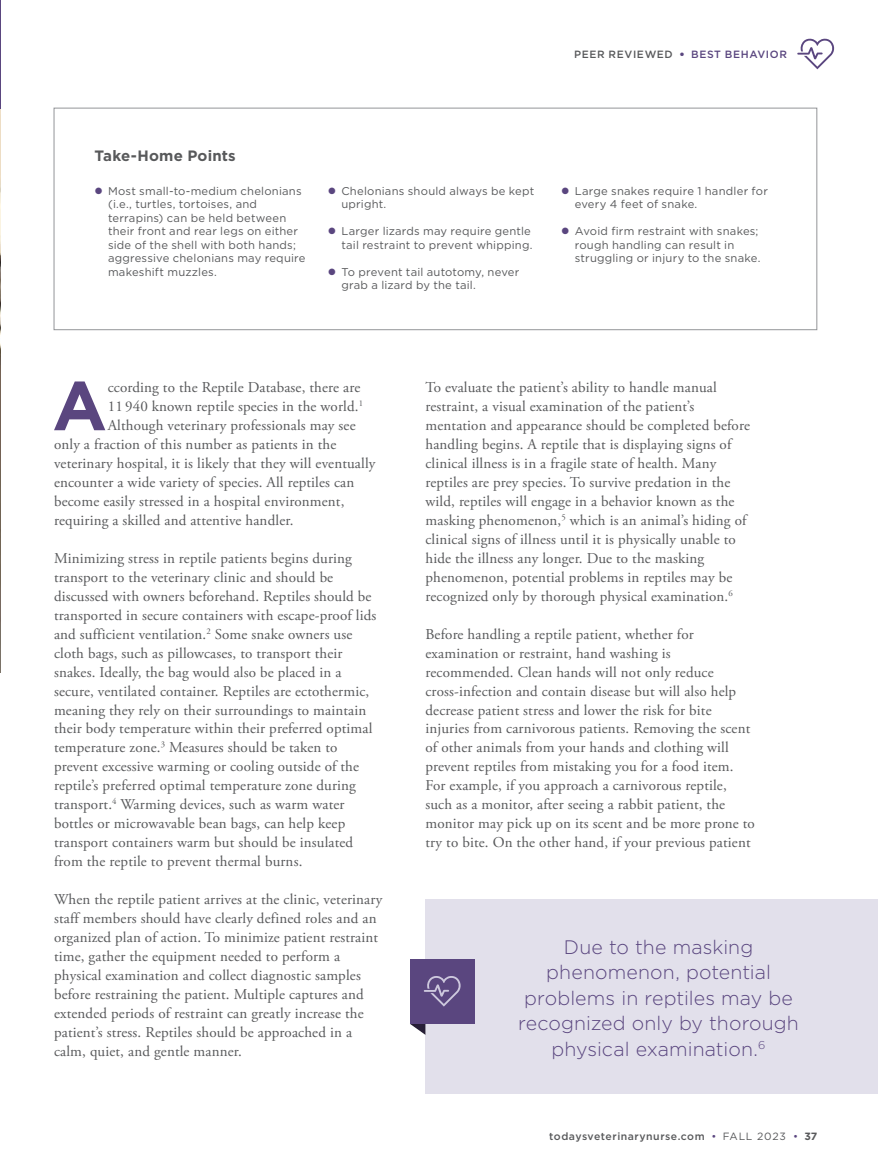
<style>
.page{position:relative;width:878px;height:1175px;background:#fff}
.page>*{position:absolute;margin:0;border:0;box-sizing:border-box;transform-origin:0 0}
.t1{font:700 69.15px "Gotham";color:#5a467f}
.t2{font:300 19.5px/25.5px "Gotham";letter-spacing:.005em;color:#5a467f;text-align:center}
.t3{font:15px/18.9px "Adobe Garamond Pro";letter-spacing:.01em;color:#58595b}
.t4{font:700 15px "Gotham";letter-spacing:.01em;color:#58595b}
.t5{font:11.25px/13.5px "Gotham";letter-spacing:.02em;color:#58595b}
.t6{font:500 10.5px "Gotham";letter-spacing:.05em;color:#58595b}
.s1{font-weight:900;color:#5a467f}
.s2{color:#5a467f}
.s3{font-weight:400;color:#5a467f}
.s4{font-weight:400}
.s5{font-weight:700}
</style>
<div class="page">
<svg style="left:797px;top:38px;width:38px;height:31px"></svg>
<img style="left:0;top:108px;width:1px;height:564px">
<hr style="left:0;top:0;width:1px;height:108px;background:#5a467f">
<div style="left:54px;top:108px;width:763px;height:222px;border:1px solid #939598"></div>
<div style="left:425px;top:899px;width:453px;height:195px;background:#e2e0eb"></div>
<svg style="left:410px;top:1023px;width:18px;height:12px"></svg>
<div style="left:410px;top:958px;width:64px;height:65px;background:#5a467f"></div>
<svg style="left:424px;top:976px;width:37px;height:30px"></svg>
<p class="t4" style="left:94px;top:149px;width:143px">Take-Home Points</p>
<p class="t5" style="left:108px;top:184px;width:199px">Most small-to-medium chelonians (i.e., turtles, tortoises, and terrapins) can be held between their front and rear legs on either side of the shell with both hands; aggressive chelonians may require makeshift muzzles.</p>
<p class="t5" style="left:341px;top:184px;width:194px">Chelonians should always be kept upright.</p>
<p class="t5" style="left:341px;top:225px;width:193px">Larger lizards may require gentle tail restraint to prevent whipping.</p>
<p class="t5" style="left:341px;top:265px;width:179px">To prevent tail autotomy, never grab a lizard by the tail.</p>
<p class="t6" style="left:574px;top:50px;width:214px">PEER REVIEWED <span class="s1">•</span> <span class="s2">BEST BEHAVIOR</span></p>
<p class="t5" style="left:574px;top:184px;width:194px">Large snakes require 1 handler for every 4 feet of snake.</p>
<p class="t5" style="left:574px;top:225px;width:187px">Avoid firm restraint with snakes; rough handling can result in struggling or injury to the snake.</p>
<h1 class="t1" style="left:52px;top:375px;width:56px">A</h1>
<p class="t3" style="left:108px;top:379px;width:254px">ccording to the Reptile Database, there are</p>
<p class="t3" style="left:108px;top:398px;width:257px">11 940 known reptile species in the world.<sup>1</sup></p>
<p class="t3" style="left:108px;top:417px;width:249px">Although veterinary professionals may see</p>
<p class="t3" style="left:54px;top:436px;width:284px">only a fraction of this number as patients in the</p>
<p class="t3" style="left:54px;top:455px;width:323px">veterinary hospital, it is likely that they will eventually</p>
<p class="t3" style="left:54px;top:474px;width:302px">encounter a wide variety of species. All reptiles can</p>
<p class="t3" style="left:54px;top:493px;width:292px">become easily stressed in a hospital environment,</p>
<p class="t3" style="left:54px;top:512px;width:241px">requiring a skilled and attentive handler.</p>
<p class="t3" style="left:54px;top:550px;width:324px">Minimizing stress in reptile patients begins during transport to the veterinary clinic and should be discussed with owners beforehand. Reptiles should be transported in secure containers with escape-proof lids and sufficient ventilation.<sup>2</sup> Some snake owners use cloth bags, such as pillowcases, to transport their snakes. Ideally, the bag would also be placed in a secure, ventilated container. Reptiles are ectothermic, meaning they rely on their surroundings to maintain their body temperature within their preferred optimal temperature zone.<sup>3</sup> Measures should be taken to prevent excessive warming or cooling outside of the reptile’s preferred optimal temperature zone during transport.<sup>4</sup> Warming devices, such as warm water bottles or microwavable bean bags, can help keep transport containers warm but should be insulated from the reptile to prevent thermal burns.</p>
<p class="t3" style="left:54px;top:891px;width:330px">When the reptile patient arrives at the clinic, veterinary staff members should have clearly defined roles and an organized plan of action. To minimize patient restraint time, gather the equipment needed to perform a physical examination and collect diagnostic samples before restraining the patient. Multiple captures and extended periods of restraint can greatly increase the patient’s stress. Reptiles should be approached in a calm, quiet, and gentle manner.</p>
<p class="t3" style="left:425px;top:379px;width:326px">To evaluate the patient’s ability to handle manual restraint, a visual examination of the patient’s mentation and appearance should be completed before handling begins. A reptile that is displaying signs of clinical illness is in a fragile state of health. Many reptiles are prey species. To survive predation in the wild, reptiles will engage in a behavior known as the masking phenomenon,<sup>5</sup> which is an animal’s hiding of clinical signs of illness until it is physically unable to hide the illness any longer. Due to the masking phenomenon, potential problems in reptiles may be recognized only by thorough physical examination.<sup>6</sup></p>
<p class="t3" style="left:425px;top:626px;width:331px">Before handling a reptile patient, whether for examination or restraint, hand washing is recommended. Clean hands will not only reduce cross-infection and contain disease but will also help decrease patient stress and lower the risk for bite injuries from carnivorous patients. Removing the scent of other animals from your hands and clothing will prevent reptiles from mistaking you for a food item.<br>For example, if you approach a carnivorous reptile, such as a monitor, after seeing a rabbit patient, the monitor may pick up on its scent and be more prone to try to bite. On the other hand, if your previous patient</p>
<h2 class="t2" style="left:518px;top:935px;width:282px">Due to the masking phenomenon, potential problems in reptiles may be recognized only by thorough physical examination.<sup>6</sup></h2>
<p class="t6" style="left:549px;top:1131px;width:269px">todaysveterinarynurse.com <span class="s3">•</span> <span class="s4">FALL 2023</span> <span class="s3">•</span> <span class="s5">37</span></p>
</div>
